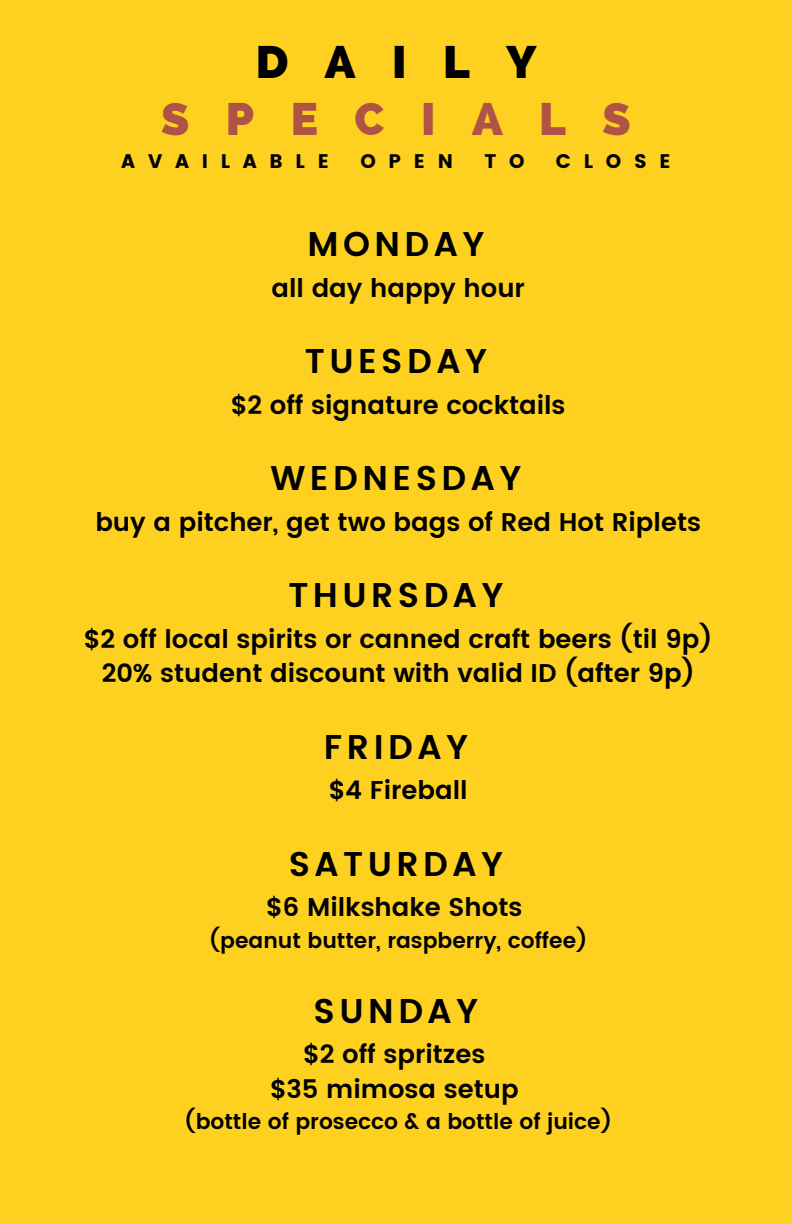
<style>
.page{position:relative;width:792px;height:1224px;background:#fed121}
.page>*{position:absolute;margin:0;border:0;box-sizing:border-box;transform-origin:0 0}
.t1{font:800 45.6px/57px "Raleway";letter-spacing:.8em;color:#af5346;text-align:center}
.t2{font:600 34.2px "Poppins";letter-spacing:.13em;color:#000}
.t3{font:600 25.6px/34.4px "Poppins";color:#000;text-align:center}
.t4{font:600 21.6px "Poppins";color:#000}
.t5{font:19.6px "Poppins";letter-spacing:.65em;color:#000}
.s1{color:#000}
</style>
<div class="page">
<h1 class="t1" style="left:161px;top:33px;width:471px"><span class="s1">DAILY<br></span>SPECIALS</h1>
<h3 class="t5" style="left:121px;top:149px;width:209px">AVAILABLE</h3>
<h3 class="t5" style="left:360px;top:149px;width:94px">OPEN</h3>
<h3 class="t5" style="left:484px;top:149px;width:42px">T O</h3>
<h3 class="t5" style="left:556px;top:149px;width:116px">CLOSE</h3>
<h2 class="t2" style="left:307px;top:224px;width:179px">MONDAY</h2>
<h2 class="t3" style="left:271px;top:271px;width:255px">all day happy hour</h2>
<h2 class="t2" style="left:305px;top:341px;width:184px">TUESDAY</h2>
<h2 class="t3" style="left:231px;top:388px;width:336px">$2 off signature cocktails</h2>
<h2 class="t2" style="left:270px;top:458px;width:253px">WEDNESDAY</h2>
<h2 class="t3" style="left:95px;top:505px;width:607px">buy a pitcher, get two bags of Red Hot Riplets</h2>
<h2 class="t2" style="left:288px;top:575px;width:217px">THURSDAY</h2>
<h2 class="t3" style="left:84px;top:622px;width:630px">$2 off local spirits or canned craft beers (til 9p)<br>20% student discount with valid ID (after 9p)</h2>
<h2 class="t2" style="left:324px;top:727px;width:146px">FRIDAY</h2>
<h2 class="t3" style="left:329px;top:773px;width:141px">$4 Fireball</h2>
<p class="t2" style="left:289px;top:844px;width:216px">SATURDAY</p>
<p class="t3" style="left:266px;top:890px;width:258px">$6 Milkshake Shots</p>
<p class="t4" style="left:209px;top:928px;width:380px">(peanut butter, raspberry, coffee)</p>
<p class="t2" style="left:314px;top:991px;width:166px">SUNDAY</p>
<p class="t3" style="left:303px;top:1037px;width:184px">$2 off spritzes</p>
<p class="t3" style="left:270px;top:1072px;width:250px">$35 mimosa setup</p>
<p class="t4" style="left:185px;top:1109px;width:429px">(bottle of prosecco &amp; a bottle of juice)</p>
</div>
